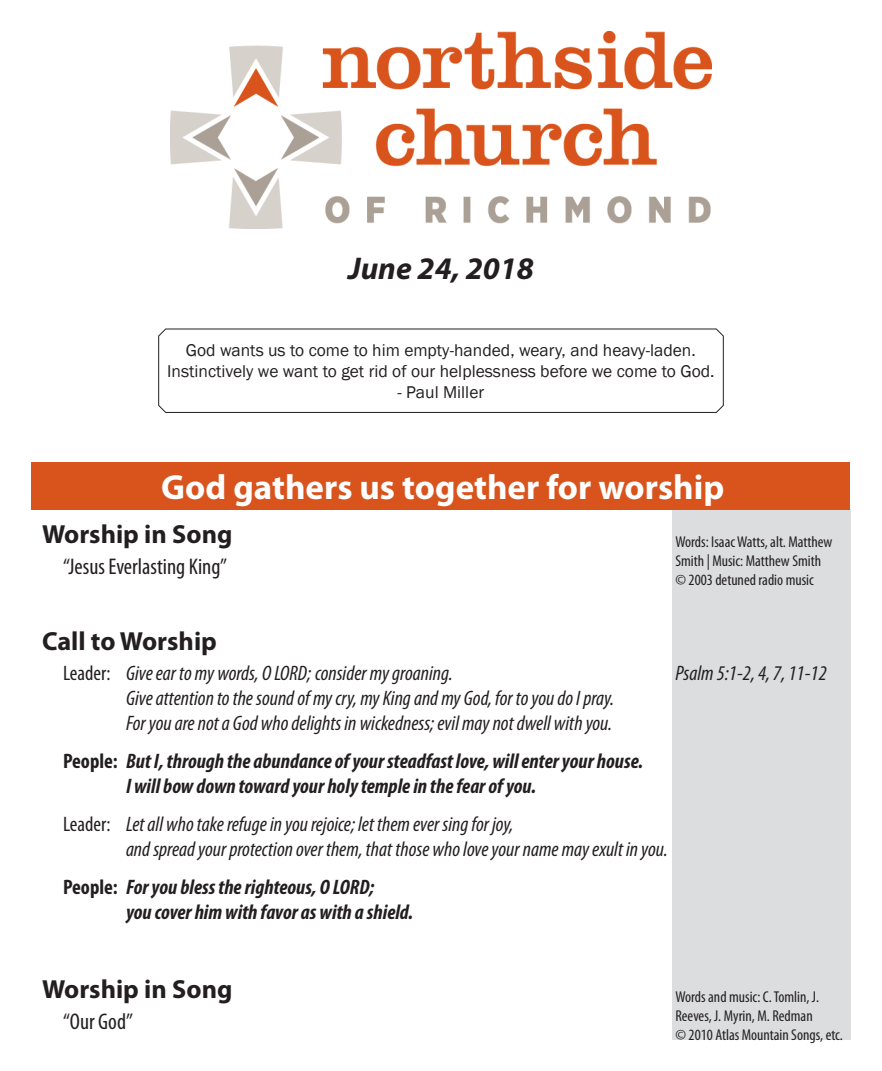
<style>
.page{position:relative;width:882px;height:1071px;background:#fff}
.page>*{position:absolute;margin:0;border:0;box-sizing:border-box;transform-origin:0 0}
.t1{font:700 35px "Myriad Pro";color:#fff}
.t2{font:italic 700 31.5px "Myriad Pro";color:#231f20}
.t3{font:700 26.25px "Myriad Pro";color:#231f20}
.t4{font:condensed 22.75px "Myriad Pro";color:#231f20}
.t5{font:italic condensed 21px "Myriad Pro";color:#231f20}
.t6{font:italic 700 condensed 21px "Myriad Pro";color:#231f20}
.t7{font:17.5px/21px "Franklin Gothic";color:#231f20;text-align:center}
.t8{font:condensed 15.75px/18.9px "Myriad Pro";color:#231f20}
.s1{font-style:normal}
</style>
<div class="page">
<div style="left:672px;top:509px;width:178px;height:531px;background:#dcdddf"></div>
<img style="left:171px;top:32px;width:540px;height:197px">
<div style="left:32px;top:462px;width:818px;height:47px;background:#d9531c"></div>
<svg style="left:158px;top:328px;width:566px;height:85px"></svg>
<p class="t2" style="left:348px;top:248px;width:187px">June 24, 2018</p>
<p class="t7" style="left:167px;top:340px;width:549px">God wants us to come to him empty-handed, weary, and heavy-laden.<br>Instinctively we want to get rid of our helplessness before we come to God.</p>
<p class="t7" style="left:398px;top:382px;width:88px">- Paul Miller</p>
<p class="t1" style="left:161px;top:464px;width:565px">God gathers us together for worship</p>
<p class="t3" style="left:42px;top:517px;width:192px">Worship in Song</p>
<p class="t4" style="left:63px;top:552px;width:166px">“Jesus Everlasting King”</p>
<p class="t8" style="left:676px;top:532px;width:158px">Words: Isaac Watts, alt. Matthew<br>Smith | Music: Matthew Smith</p>
<p class="t8" style="left:676px;top:570px;width:140px">© 2003 detuned radio music</p>
<p class="t3" style="left:42px;top:624px;width:176px">Call to Worship</p>
<p class="t5" style="left:63px;top:660px;width:391px"><span class="s1">Leader:</span> Give ear to my words, O LORD; consider my groaning.</p>
<p class="t5" style="left:126px;top:685px;width:490px">Give attention to the sound of my cry, my King and my God, for to you do I pray.</p>
<p class="t5" style="left:126px;top:710px;width:488px">For you are not a God who delights in wickedness; evil may not dwell with you.</p>
<p class="t6" style="left:63px;top:748px;width:582px"><span class="s1">People:</span> But I, through the abundance of your steadfast love, will enter your house.</p>
<p class="t6" style="left:126px;top:773px;width:412px">I will bow down toward your holy temple in the fear of you.</p>
<p class="t5" style="left:63px;top:811px;width:452px"><span class="s1">Leader:</span> Let all who take refuge in you rejoice; let them ever sing for joy,</p>
<p class="t5" style="left:126px;top:836px;width:543px">and spread your protection over them, that those who love your name may exult in you.</p>
<p class="t6" style="left:63px;top:874px;width:313px"><span class="s1">People:</span> For you bless the righteous, O LORD;</p>
<p class="t6" style="left:126px;top:899px;width:289px">you cover him with favor as with a shield.</p>
<p class="t5" style="left:676px;top:660px;width:153px">Psalm 5:1-2, 4, 7, 11-12</p>
<p class="t3" style="left:42px;top:972px;width:192px">Worship in Song</p>
<p class="t4" style="left:63px;top:1007px;width:72px">“Our God”</p>
<p class="t8" style="left:676px;top:987px;width:145px">Words and music: C. Tomlin, J.<br>Reeves, J. Myrin, M. Redman</p>
<p class="t8" style="left:676px;top:1025px;width:169px">© 2010 Atlas Mountain Songs, etc.</p>
</div>
